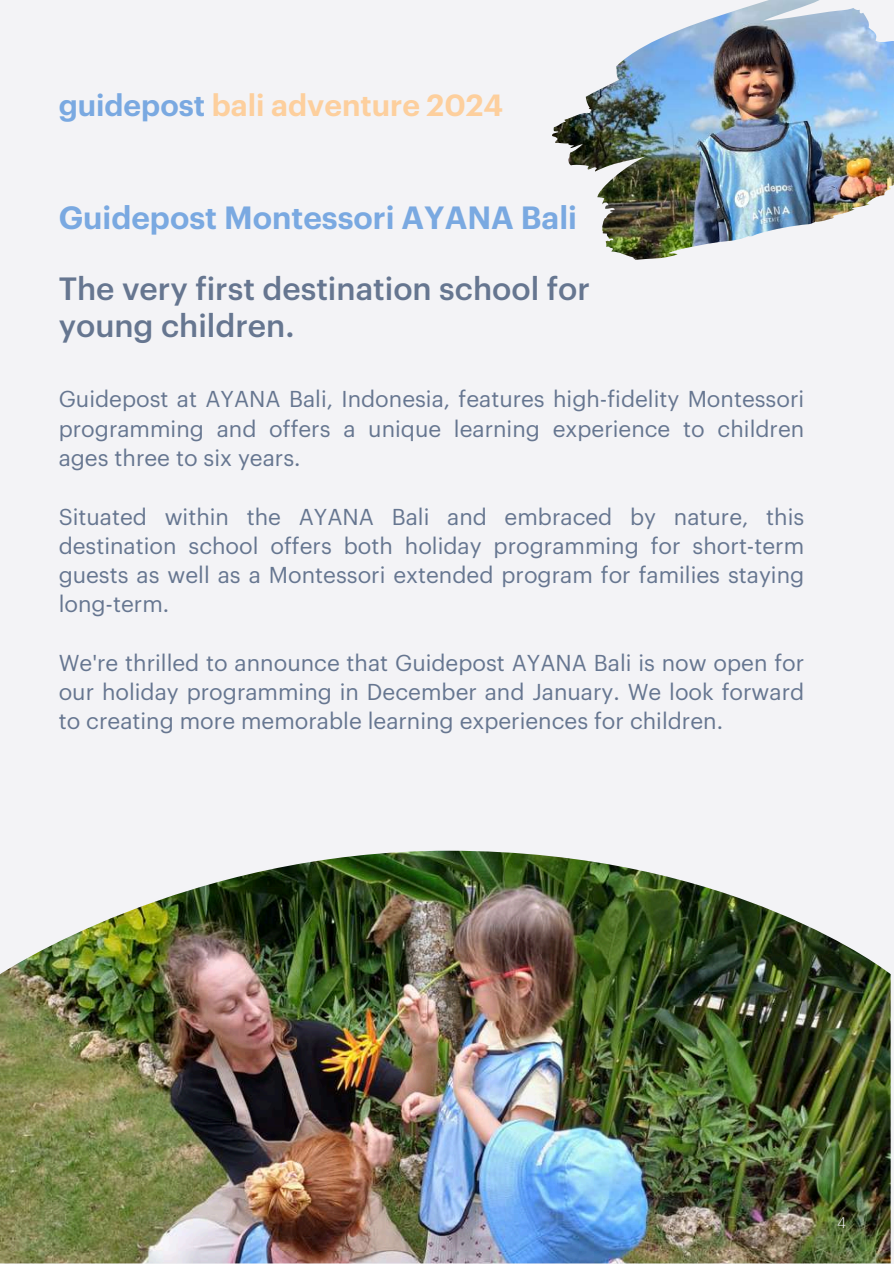
<style>
.page{position:relative;width:894px;height:1264px;background:#fff}
.page>*{position:absolute;margin:0;border:0;box-sizing:border-box;transform-origin:0 0}
.t1{font:500 31.5px/37.2px "Graphik";color:#667690}
.t2{font:600 31.5px "Graphik";color:#7aa9e1}
.t3{font:600 30px "Graphik";color:#fdcf9d}
.t4{font:22.5px/29.2px "Graphik";color:#667690;text-align:justify}
.t5{font:300 15px "Graphik";color:#f3f3f6}
.s1{color:#7aa9e1}
</style>
<div class="page">
<div style="left:0;top:0;width:893px;height:1263px;background:#f3f3f6"></div>
<img style="left:552px;top:0;width:341px;height:260px">
<img style="left:0;top:850px;width:890px;height:413px">
<h2 class="t3" style="left:59px;top:91px;width:446px"><span class="s1">guidepost</span> bali adventure 2024</h2>
<h1 class="t2" style="left:59px;top:203px;width:519px">Guidepost Montessori AYANA Bali</h1>
<h1 class="t1" style="left:59px;top:271px;width:532px">The very first destination school for young children.</h1>
<p class="t4" style="left:59px;top:386px;width:746px">Guidepost at AYANA Bali, Indonesia, features high-fidelity Montessori programming and offers a unique learning experience to children ages three to six years.</p>
<p class="t4" style="left:59px;top:503px;width:746px">Situated within the AYANA Bali and embraced by nature, this destination school offers both holiday programming for short-term guests as well as a Montessori extended program for families staying long-term.</p>
<p class="t4" style="left:59px;top:649px;width:746px">We're thrilled to announce that Guidepost AYANA Bali is now open for our holiday programming in December and January. We look forward to creating more memorable learning experiences for children.</p>
<p class="t5" style="left:836px;top:1215px;width:10px">4</p>
</div>
